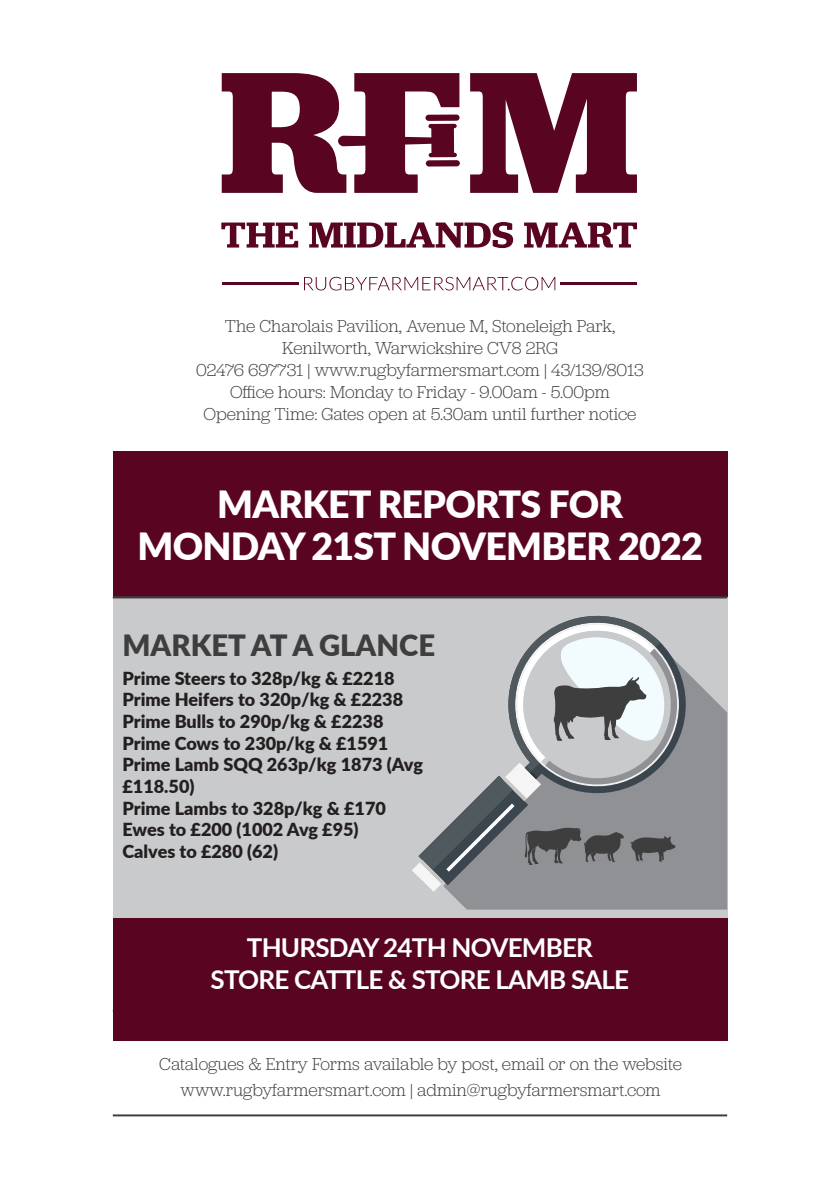
<style>
.page{position:relative;width:840px;height:1191px;background:#fff}
.page>*{position:absolute;margin:0;border:0;box-sizing:border-box;transform-origin:0 0}
.t1{font:900 37.4px "Lato";letter-spacing:-.02em;color:#fff}
.t2{font:900 29.2px "Lato";color:#3e3e3f}
.t3{font:700 26px "Lato";letter-spacing:-.03em;color:#fff}
.t4{font:300 18px "Jubilat";color:#3e3e3f}
.t5{font:900 18px/21.6px "Lato";color:#231f20}
</style>
<div class="page">
<div style="left:113px;top:589px;width:613px;height:329px;background:#c9cacc"></div>
<div style="left:448px;top:679px;width:278px;height:230px;background:#8f9194"></div>
<div style="left:113px;top:451px;width:613px;height:145px;background:#590521"></div>
<hr style="left:113px;top:596px;width:613px;height:2px;background:#3e3e3f">
<hr style="left:113px;top:1114px;width:613px;height:2px;background:#3e3e3f">
<svg style="left:412px;top:615px;width:282px;height:276px"></svg>
<svg style="left:304px;top:277px;width:251px;height:13px"></svg>
<svg style="left:221px;top:73px;width:415px;height:120px;fill:#590521"></svg>
<svg style="left:221px;top:222px;width:415px;height:26px"></svg>
<hr style="left:221px;top:282px;width:77px;height:2px;background:#590521">
<hr style="left:560px;top:282px;width:76px;height:2px;background:#590521">
<div style="left:113px;top:918px;width:614px;height:123px;background:#590521"></div>
<p class="t4" style="left:225px;top:315px;width:391px">The Charolais Pavilion, Avenue M, Stoneleigh Park,</p>
<p class="t4" style="left:282px;top:337px;width:277px">Kenilworth, Warwickshire CV8 2RG</p>
<p class="t4" style="left:196px;top:359px;width:449px">02476 697731 | www.rugbyfarmersmart.com | 43/139/8013</p>
<p class="t4" style="left:230px;top:381px;width:381px">Office hours: Monday to Friday - 9.00am - 5.00pm</p>
<p class="t4" style="left:203px;top:403px;width:434px">Opening Time: Gates open at 5.30am until further notice</p>
<p class="t1" style="left:217px;top:476px;width:407px">MARKET REPORTS FOR</p>
<p class="t1" style="left:137px;top:518px;width:566px">MONDAY 21ST NOVEMBER 2022</p>
<p class="t2" style="left:122px;top:623px;width:314px">MARKET AT A GLANCE</p>
<p class="t5" style="left:122px;top:666px;width:273px">Prime Steers to 328p/kg &amp; £2218</p>
<p class="t5" style="left:122px;top:688px;width:282px">Prime Heifers to 320p/kg &amp; £2238</p>
<p class="t5" style="left:122px;top:710px;width:262px">Prime Bulls to 290p/kg &amp; £2238</p>
<p class="t5" style="left:122px;top:731px;width:267px">Prime Cows to 230p/kg &amp; £1591</p>
<p class="t5" style="left:122px;top:753px;width:302px">Prime Lamb SQQ 263p/kg 1873 (Avg £118.50)</p>
<p class="t5" style="left:122px;top:796px;width:265px">Prime Lambs to 328p/kg &amp; £170</p>
<p class="t5" style="left:122px;top:818px;width:237px">Ewes to £200 (1002 Avg £95)</p>
<p class="t5" style="left:122px;top:839px;width:157px">Calves to £280 (62)</p>
<p class="t3" style="left:247px;top:928px;width:347px">THURSDAY 24TH NOVEMBER</p>
<p class="t3" style="left:210px;top:960px;width:420px">STORE CATTLE &amp; STORE LAMB SALE</p>
<p class="t4" style="left:159px;top:1052px;width:524px">Catalogues &amp; Entry Forms available by post, email or on the website</p>
<p class="t4" style="left:180px;top:1078px;width:481px">www.rugbyfarmersmart.com | admin@rugbyfarmersmart.com</p>
</div>
